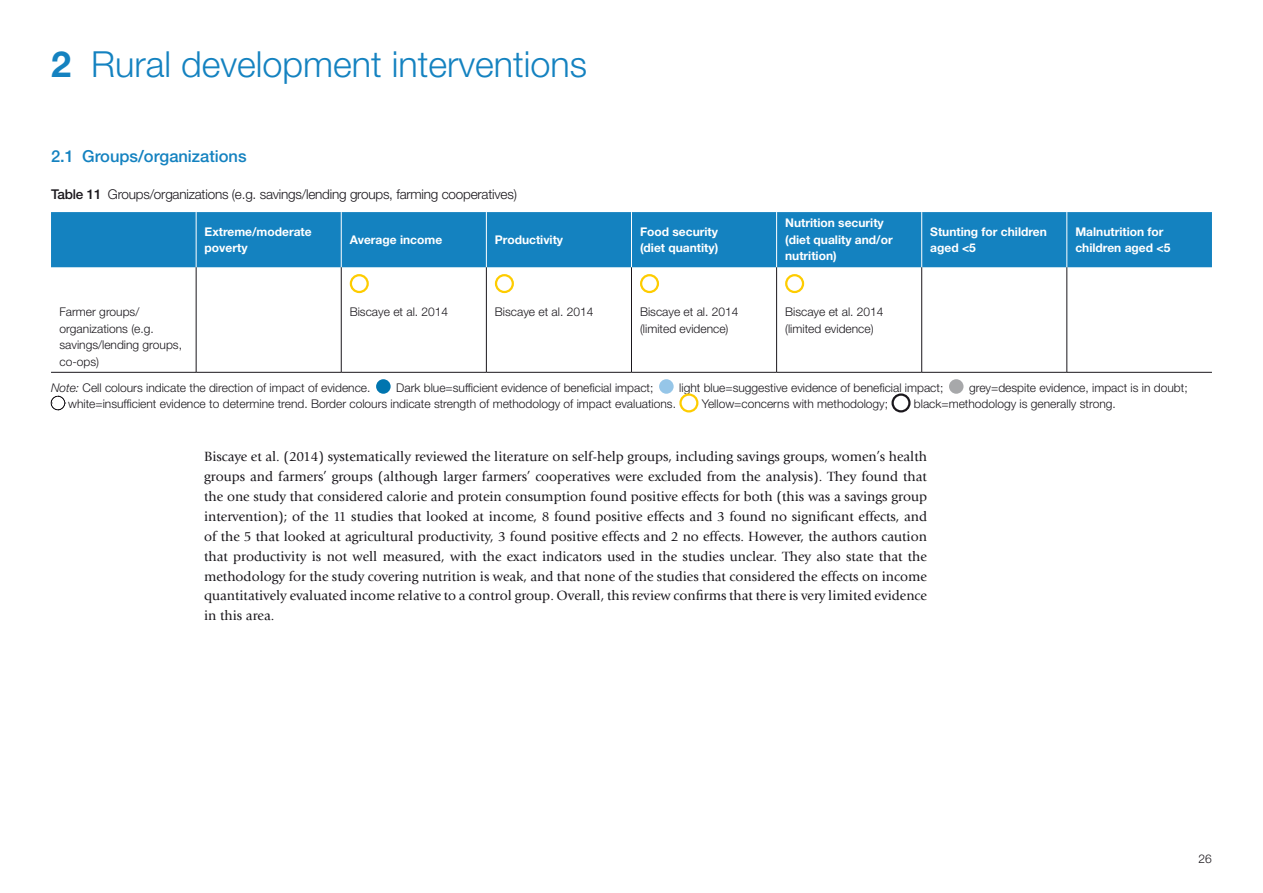
<style>
.page{position:relative;width:1263px;height:893px;background:#fff}
.page>*{position:absolute;margin:0;border:0;box-sizing:border-box;transform-origin:0 0}
.t1{font:300 36px "Helvetica Neue LT Std";color:#1482c0}
.t2{font:500 16.5px "Helvetica Neue LT Std";color:#1482c0}
.t3{font:13.95px/20px "Giovanni Std";color:#1a171c;text-align:justify}
.t4{font:300 13.5px "Helvetica Neue LT Std";letter-spacing:-.015em;color:#1a171c}
.t5{font:300 12px/16.5px "Helvetica Neue LT Std";color:#1a171c}
.t6{font:700 12px/16.5px "Helvetica Neue LT Std";color:#fff}
.s1{font-weight:700}
.s2{font-weight:500}
.s3{font-style:italic}
</style>
<div class="page">
<div style="left:51px;top:212px;width:1161px;height:55px;background:#1482c0"></div>
<hr style="left:196px;top:212px;width:1px;height:55px;background:#fff">
<hr style="left:341px;top:212px;width:1px;height:55px;background:#fff">
<hr style="left:486px;top:212px;width:1px;height:55px;background:#fff">
<hr style="left:631px;top:212px;width:1px;height:55px;background:#fff">
<hr style="left:776px;top:212px;width:1px;height:55px;background:#fff">
<hr style="left:921px;top:212px;width:1px;height:55px;background:#fff">
<hr style="left:1066px;top:212px;width:1px;height:55px;background:#fff">
<hr style="left:196px;top:267px;width:1px;height:105px;background:#1a171c">
<hr style="left:341px;top:267px;width:1px;height:105px;background:#1a171c">
<hr style="left:486px;top:267px;width:1px;height:105px;background:#1a171c">
<hr style="left:631px;top:267px;width:1px;height:105px;background:#1a171c">
<hr style="left:776px;top:267px;width:1px;height:105px;background:#1a171c">
<hr style="left:921px;top:267px;width:1px;height:105px;background:#1a171c">
<hr style="left:1066px;top:267px;width:1px;height:105px;background:#1a171c">
<hr style="left:51px;top:372px;width:145px;height:1px;background:#1a171c">
<hr style="left:196px;top:372px;width:145px;height:1px;background:#1a171c">
<hr style="left:341px;top:372px;width:145px;height:1px;background:#1a171c">
<hr style="left:486px;top:372px;width:145px;height:1px;background:#1a171c">
<hr style="left:631px;top:372px;width:146px;height:1px;background:#1a171c">
<hr style="left:777px;top:372px;width:145px;height:1px;background:#1a171c">
<hr style="left:922px;top:372px;width:145px;height:1px;background:#1a171c">
<hr style="left:1067px;top:372px;width:145px;height:1px;background:#1a171c">
<div style="left:60px;top:274px;width:19px;height:19px;border:2px solid #fff;border-radius:50%"></div>
<svg style="left:351px;top:275px;width:17px;height:17px"></svg>
<div style="left:350px;top:274px;width:19px;height:19px;border:2px solid #fecc00;border-radius:50%"></div>
<svg style="left:496px;top:275px;width:17px;height:17px"></svg>
<div style="left:495px;top:274px;width:19px;height:19px;border:2px solid #fecc00;border-radius:50%"></div>
<svg style="left:641px;top:275px;width:17px;height:17px"></svg>
<div style="left:640px;top:274px;width:19px;height:19px;border:2px solid #fecc00;border-radius:50%"></div>
<svg style="left:786px;top:275px;width:17px;height:17px"></svg>
<div style="left:785px;top:274px;width:19px;height:19px;border:2px solid #fecc00;border-radius:50%"></div>
<svg style="left:375px;top:378px;width:17px;height:17px"></svg>
<div style="left:374px;top:377px;width:19px;height:19px;border:2px solid #fff;border-radius:50%"></div>
<div style="left:658px;top:378px;width:17px;height:17px;background:#96c6e8;border-radius:50%"></div>
<div style="left:657px;top:377px;width:19px;height:19px;border:2px solid #fff;border-radius:50%"></div>
<svg style="left:948px;top:378px;width:17px;height:17px"></svg>
<div style="left:947px;top:377px;width:19px;height:19px;border:2px solid #fff;border-radius:50%"></div>
<svg style="left:51px;top:396px;width:15px;height:15px"></svg>
<div style="left:679px;top:393px;width:19px;height:19px;border:2px solid #fecc00;border-radius:50%"></div>
<div style="left:891px;top:393px;width:19px;height:19px;border:2px solid #1a171c;border-radius:50%"></div>
<h1 class="t1" style="left:51px;top:42px;width:538px"><span class="s1">2</span> Rural development interventions</h1>
<p class="t2" style="left:51px;top:146px;width:197px">2.1 Groups/organizations</p>
<p class="t4" style="left:51px;top:186px;width:467px"><span class="s2">Table 11</span> Groups/organizations (e.g. savings/lending groups, farming cooperatives)</p>
<p class="t6" style="left:205px;top:223px;width:109px">Extreme/moderate poverty</p>
<p class="t6" style="left:350px;top:231px;width:94px">Average income</p>
<p class="t6" style="left:495px;top:231px;width:70px">Productivity</p>
<p class="t6" style="left:640px;top:223px;width:80px">Food security (diet quantity)</p>
<p class="t6" style="left:785px;top:215px;width:109px">Nutrition security (diet quality and/or nutrition)</p>
<p class="t6" style="left:930px;top:223px;width:118px">Stunting for children aged &lt;5</p>
<p class="t6" style="left:1075px;top:223px;width:96px">Malnutrition for children aged &lt;5</p>
<p class="t5" style="left:60px;top:303px;width:124px">Farmer groups/ organizations (e.g. savings/lending groups, co-ops)</p>
<p class="t5" style="left:350px;top:303px;width:100px">Biscaye et al. 2014</p>
<p class="t5" style="left:495px;top:303px;width:100px">Biscaye et al. 2014</p>
<p class="t5" style="left:640px;top:303px;width:100px">Biscaye et al. 2014 (limited evidence)</p>
<p class="t5" style="left:785px;top:303px;width:100px">Biscaye et al. 2014 (limited evidence)</p>
<p class="t5" style="left:51px;top:379px;width:321px"><span class="s3">Note:</span> Cell colours indicate the direction of impact of evidence.</p>
<p class="t5" style="left:396px;top:379px;width:259px">Dark blue=sufficient evidence of beneficial impact;</p>
<p class="t5" style="left:679px;top:379px;width:266px">light blue=suggestive evidence of beneficial impact;</p>
<p class="t5" style="left:969px;top:379px;width:220px">grey=despite evidence, impact is in doubt;</p>
<p class="t5" style="left:68px;top:395px;width:609px">white=insufficient evidence to determine trend. Border colours indicate strength of methodology of impact evaluations.</p>
<p class="t5" style="left:702px;top:395px;width:188px">Yellow=concerns with methodology;</p>
<p class="t5" style="left:914px;top:395px;width:203px">black=methodology is generally strong.</p>
<p class="t3" style="left:204px;top:446px;width:724px">Biscaye et al. (2014) systematically reviewed the literature on self-help groups, including savings groups, women’s health groups and farmers’ groups (although larger farmers’ cooperatives were excluded from the analysis). They found that the one study that considered calorie and protein consumption found positive effects for both (this was a savings group intervention); of the 11 studies that looked at income, 8 found positive effects and 3 found no significant effects, and of the 5 that looked at agricultural productivity, 3 found positive effects and 2 no effects. However, the authors caution that productivity is not well measured, with the exact indicators used in the studies unclear. They also state that the methodology for the study covering nutrition is weak, and that none of the studies that considered the effects on income quantitatively evaluated income relative to a control group. Overall, this review confirms that there is very limited evidence in this area.</p>
<p class="t5" style="left:1198px;top:850px;width:15px">26</p>
</div>
